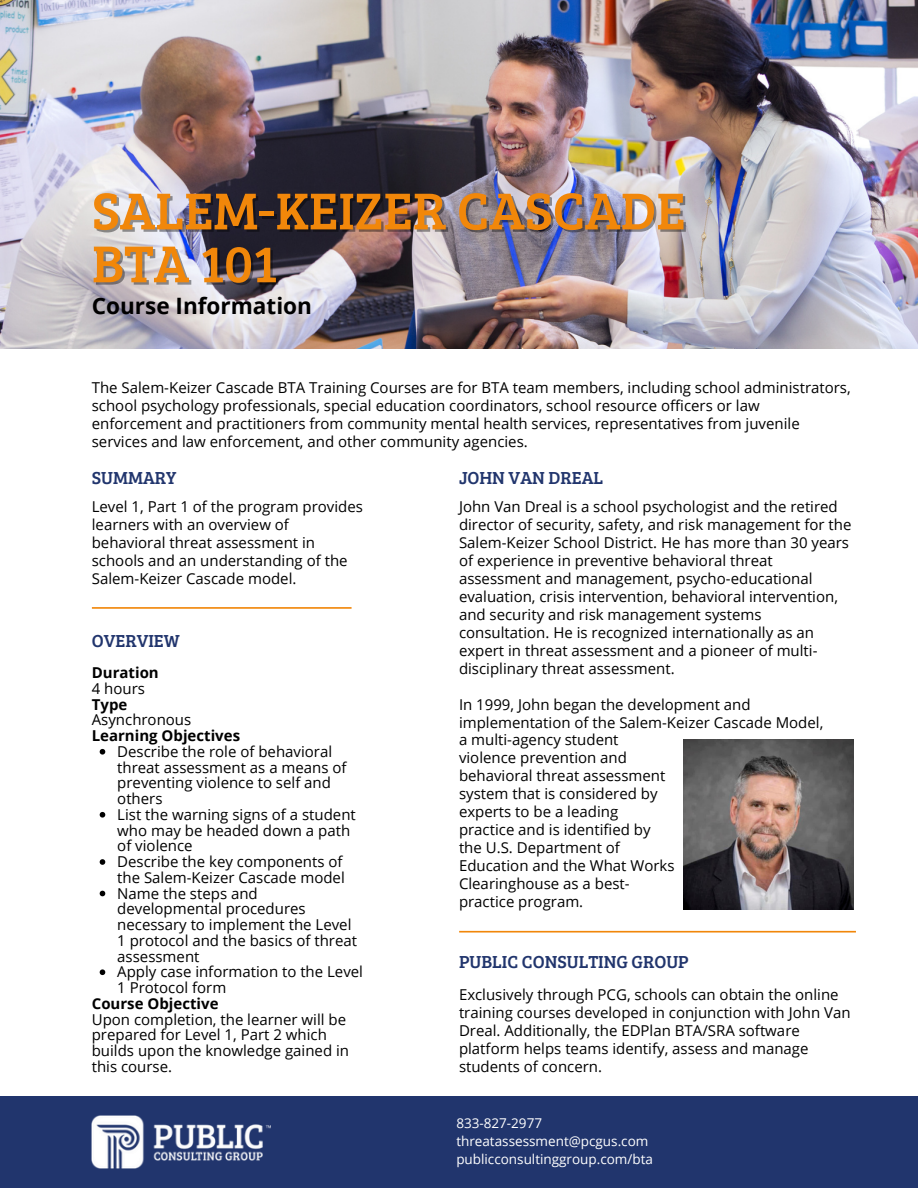
<style>
.page{position:relative;width:918px;height:1188px;background:#fff}
.page>*{position:absolute;margin:0;border:0;box-sizing:border-box;transform-origin:0 0}
.t1{font:53.55px/52.8px "Bree Serif";color:#f1870a}
.t2{font:700 22.5px "Open Sans";color:#000}
.t3{font:18px "Bree Serif";color:#21356d}
.t4{font:15px/18px "Open Sans";color:#000}
.t5{font:700 15px "Open Sans";color:#000}
.t6{font:13.5px "Open Sans";color:#fff}
</style>
<div class="page">
<svg style="left:459px;top:931px;width:397px;height:2px"></svg>
<svg style="left:92px;top:607px;width:260px;height:2px"></svg>
<div style="left:0;top:1096px;width:918px;height:92px;background:#21356d"></div>
<img style="left:684px;top:739px;width:170px;height:170px">
<img style="left:92px;top:1116px;width:179px;height:52px">
<img style="left:0;top:0;width:918px;height:349px">
<svg style="left:100px;top:749px;width:5px;height:6px"></svg>
<svg style="left:100px;top:812px;width:5px;height:6px"></svg>
<svg style="left:100px;top:859px;width:5px;height:6px"></svg>
<svg style="left:100px;top:891px;width:5px;height:5px"></svg>
<svg style="left:100px;top:969px;width:5px;height:6px"></svg>
<p class="t1" style="left:92px;top:182px;width:595px">SALEM-KEIZER CASCADE<br>BTA 101</p>
<p class="t2" style="left:92px;top:290px;width:222px">Course Information</p>
<p class="t4" style="left:92px;top:378px;width:760px">The Salem-Keizer Cascade BTA Training Courses are for BTA team members, including school administrators, school psychology professionals, special education coordinators, school resource officers or law enforcement and practitioners from community mental health services, representatives from juvenile services and law enforcement, and other community agencies.</p>
<p class="t3" style="left:92px;top:464px;width:86px">SUMMARY</p>
<p class="t4" style="left:92px;top:497px;width:273px">Level 1, Part 1 of the program provides learners with an overview of behavioral threat assessment in schools and an understanding of the<br>Salem-Keizer Cascade model.</p>
<p class="t3" style="left:92px;top:627px;width:89px">OVERVIEW</p>
<p class="t5" style="left:92px;top:662px;width:69px">Duration</p>
<p class="t4" style="left:92px;top:679px;width:55px">4 hours</p>
<p class="t5" style="left:92px;top:694px;width:37px">Type</p>
<p class="t4" style="left:92px;top:711px;width:101px">Asynchronous</p>
<p class="t5" style="left:92px;top:725px;width:150px">Learning Objectives</p>
<p class="t4" style="left:117px;top:743px;width:231px;line-height:15.8px">Describe the role of behavioral threat assessment as a means of preventing violence to self and others</p>
<p class="t4" style="left:117px;top:806px;width:240px;line-height:15.8px">List the warning signs of a student who may be headed down a path of violence</p>
<p class="t4" style="left:117px;top:853px;width:229px;line-height:15.8px">Describe the key components of the Salem-Keizer Cascade model</p>
<p class="t4" style="left:117px;top:885px;width:241px;line-height:15.8px">Name the steps and developmental procedures necessary to implement the Level<br>1 protocol and the basics of threat assessment</p>
<p class="t4" style="left:117px;top:964px;width:247px;line-height:15.8px">Apply case information to the Level<br>1 Protocol form</p>
<p class="t5" style="left:92px;top:993px;width:128px">Course Objective</p>
<p class="t4" style="left:92px;top:1011px;width:259px;line-height:15.8px">Upon completion, the learner will be prepared for Level 1, Part 2 which builds upon the knowledge gained in this course.</p>
<p class="t3" style="left:459px;top:464px;width:146px">JOHN VAN DREAL</p>
<p class="t4" style="left:459px;top:497px;width:394px">John Van Dreal is a school psychologist and the retired director of security, safety, and risk management for the Salem-Keizer School District. He has more than 30 years of experience in preventive behavioral threat assessment and management, psycho-educational evaluation, crisis intervention, behavioral intervention, and security and risk management systems consultation. He is recognized internationally as an expert in threat assessment and a pioneer of multi&shy;disciplinary threat assessment.</p>
<p class="t4" style="left:459px;top:695px;width:366px">In 1999, John began the development and implementation of the Salem-Keizer Cascade Model,</p>
<p class="t4" style="left:459px;top:730px;width:217px">a multi-agency student violence prevention and behavioral threat assessment system that is considered by experts to be a leading practice and is identified by the U.S. Department of<br>Education and the What Works<br>Clearinghouse as a best&shy;practice program.</p>
<p class="t3" style="left:459px;top:949px;width:231px">PUBLIC CONSULTING GROUP</p>
<p class="t4" style="left:459px;top:985px;width:393px">Exclusively through PCG, schools can obtain the online training courses developed in conjunction with John Van Dreal. Additionally, the EDPlan BTA/SRA software platform helps teams identify, assess and manage students of concern.</p>
<p class="t6" style="left:456px;top:1113px;width:87px">833-827-2977</p>
<p class="t6" style="left:456px;top:1131px;width:194px">threatassessment@pcgus.com</p>
<p class="t6" style="left:456px;top:1149px;width:198px">publicconsultinggroup.com/bta</p>
</div>
